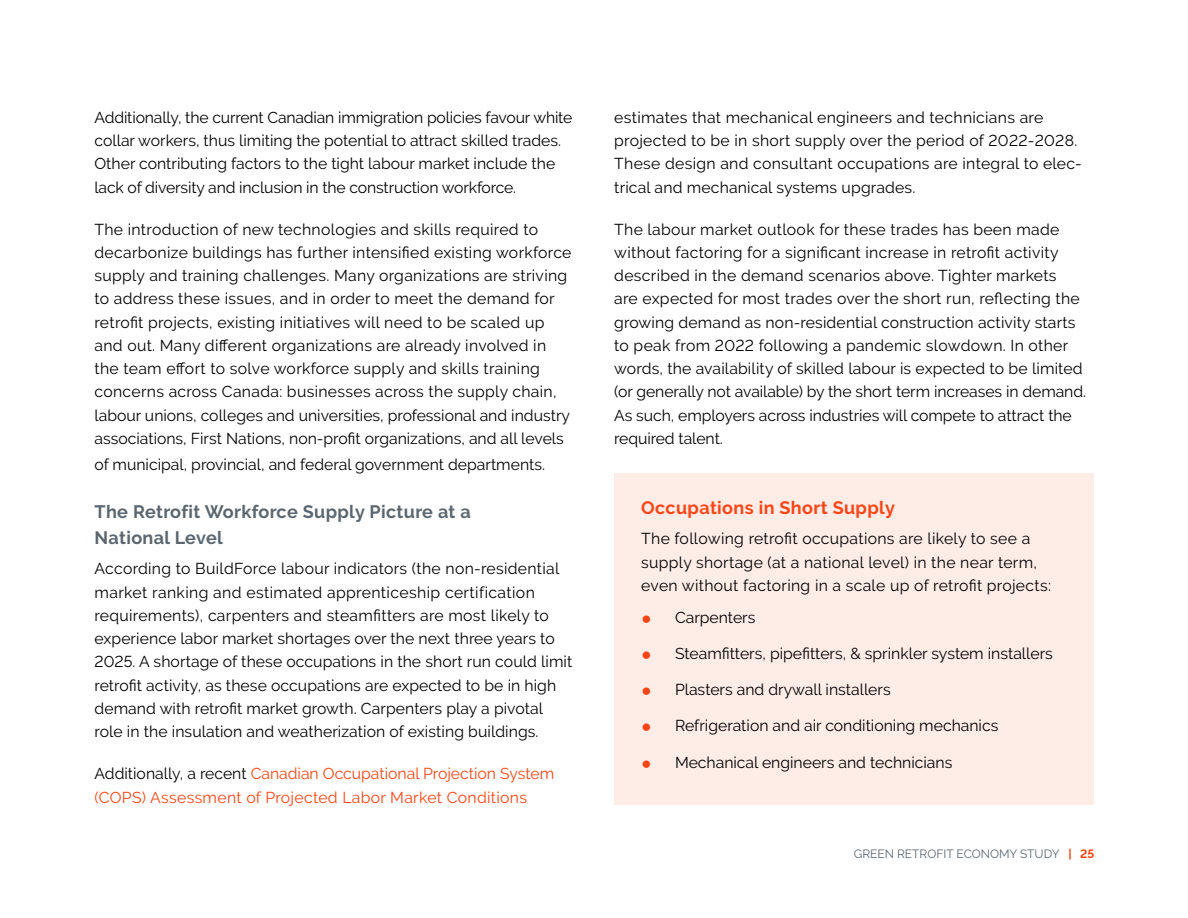
<style>
.page{position:relative;width:1188px;height:918px;background:#fff}
.page>*{position:absolute;margin:0;border:0;box-sizing:border-box;transform-origin:0 0}
.Grey_Bold_-_Body_Sub{font:18px/26.2px "Raleway Bold Lining Figs";letter-spacing:.02em;color:#5b6770}
.Grey_Bold_-_Body_Sub-2{font:18px "Raleway Bold Lining Figs";letter-spacing:.02em;color:#fa4616}
.Body{font:15.75px/23.2px "Raleway Regular Lining Figs";letter-spacing:.005em;color:#000}
.Body-2{font:15.75px/23.2px "Raleway Regular Lining Figs";color:#fa4616}
.t1{font:12px "Raleway";color:#5b6770}
.s1{color:#000}
.s2{font-family:"Raleway Bold Lining Figs";color:#fa4616}
</style>
<div class="page">
<div style="left:614px;top:474px;width:480px;height:331px;background:#feece7"></div>
<p class="Body" style="left:94px;top:106px;width:479px">Additionally, the current Canadian immigration policies favour white collar workers, thus limiting the potential to attract skilled trades.<br>Other contributing factors to the tight labour market include the lack of diversity and inclusion in the construction workforce.</p>
<p class="Body" style="left:94px;top:217px;width:479px">The introduction of new technologies and skills required to decarbonize buildings has further intensified existing workforce supply and training challenges. Many organizations are striving to address these issues, and in order to meet the demand for retrofit projects, existing initiatives will need to be scaled up and out. Many different organizations are already involved in the team effort to solve workforce supply and skills training concerns across Canada: businesses across the supply chain, labour unions, colleges and universities, professional and industry associations, First Nations, non-profit organizations, and all levels</p>
<p class="Body" style="left:94px;top:453px;width:452px">of municipal, provincial, and federal government departments.</p>
<p class="Grey_Bold_-_Body_Sub" style="left:94px;top:499px;width:378px">The Retrofit Workforce Supply Picture at a<br>National Level</p>
<p class="Body" style="left:94px;top:557px;width:479px">According to BuildForce labour indicators (the non-residential market ranking and estimated apprenticeship certification requirements), carpenters and steamfitters are most likely to experience labor market shortages over the next three years to 2025. A shortage of these occupations in the short run could limit retrofit activity, as these occupations are expected to be in high demand with retrofit market growth. Carpenters play a pivotal role in the insulation and weatherization of existing buildings.</p>
<p class="Body-2" style="left:94px;top:762px;width:461px"><span class="s1">Additionally, a recent</span> Canadian Occupational Projection System (COPS) Assessment of Projected Labor Market Conditions</p>
<p class="Body" style="left:614px;top:106px;width:469px">estimates that mechanical engineers and technicians are projected to be in short supply over the period of 2022-2028.<br>These design and consultant occupations are integral to elec&shy;trical and mechanical systems upgrades.</p>
<p class="Body" style="left:614px;top:217px;width:473px">The labour market outlook for these trades has been made without factoring for a significant increase in retrofit activity described in the demand scenarios above. Tighter markets<br>are expected for most trades over the short run, reflecting the growing demand as non-residential construction activity starts to peak from 2022 following a pandemic slowdown. In other words, the availability of skilled labour is expected to be limited (or generally not available) by the short term increases in demand.<br>As such, employers across industries will compete to attract the required talent.</p>
<p class="Grey_Bold_-_Body_Sub-2" style="left:641px;top:498px;width:255px">Occupations in Short Supply</p>
<p class="Body" style="left:641px;top:527px;width:411px">The following retrofit occupations are likely to see a supply shortage (at a national level) in the near term, even without factoring in a scale up of retrofit projects:</p>
<p class="Body" style="left:675px;top:606px;width:82px">Carpenters</p>
<p class="Body" style="left:675px;top:642px;width:379px">Steamfitters, pipefitters, &amp; sprinkler system installers</p>
<p class="Body" style="left:675px;top:678px;width:217px">Plasters and drywall installers</p>
<p class="Body" style="left:675px;top:714px;width:325px">Refrigeration and air conditioning mechanics</p>
<p class="Body" style="left:675px;top:751px;width:279px">Mechanical engineers and technicians</p>
<p class="t1" style="left:854px;top:847px;width:242px">GREEN RETROFIT ECONOMY STUDY <span class="s2">| 25</span></p>
</div>
